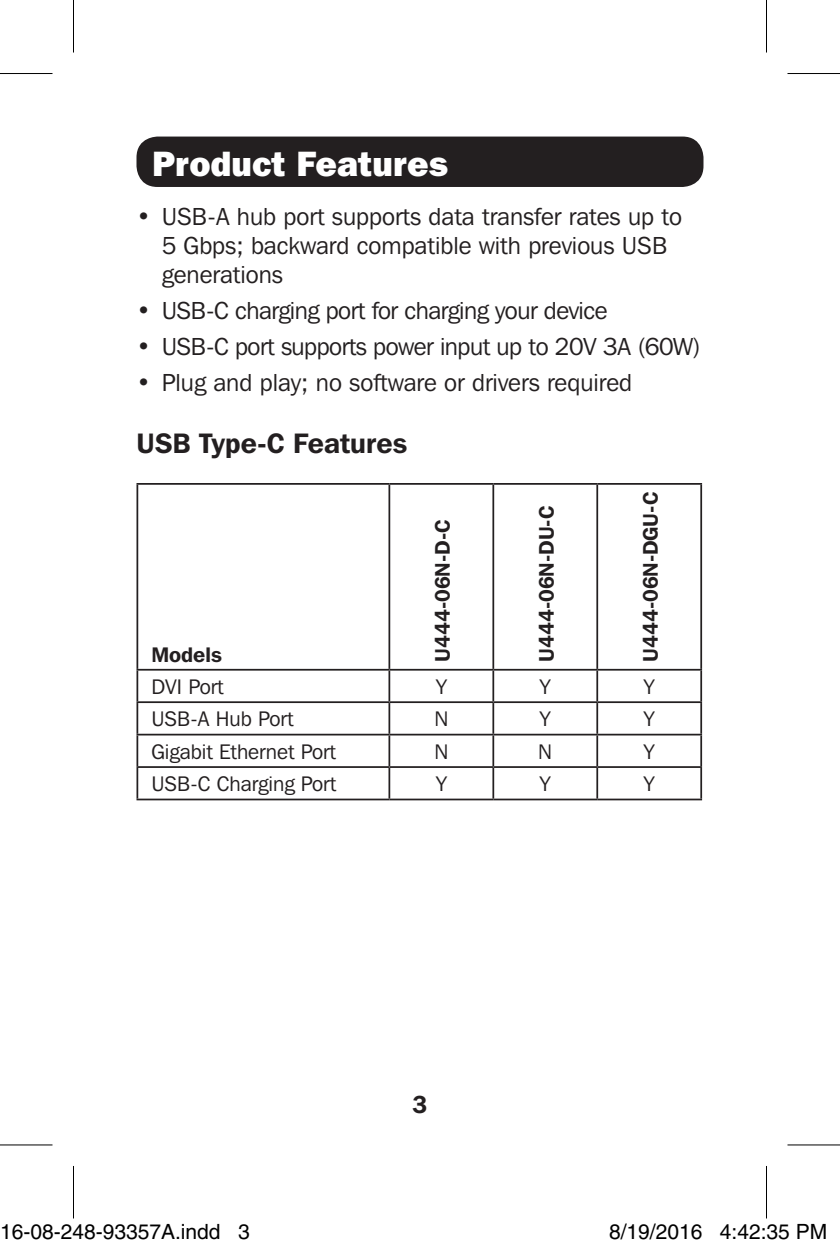
<style>
.page{position:relative;width:840px;height:1250px;background:#fff}
.page>*{position:absolute;margin:0;border:0;box-sizing:border-box;transform-origin:0 0}
.t1{font:800 35px "Franklin Gothic IT Cby BT";color:#fff}
.t2{font:600 28px "Franklin Gothic IT Cby BT";color:#231f20}
.t3{font:24.5px/29.4px "Franklin Gothic IT Cby BT";color:#231f20}
.t4{font:24.5px "Franklin Gothic IT Cby BT";letter-spacing:-.02em;color:#231f20}
.t5{font:600 24.5px "Franklin Gothic IT Cby BT";color:#231f20}
.t6{font:21px "Franklin Gothic IT Cby BT";color:#231f20}
.t7{font:600 21px "Franklin Gothic IT Cby BT";color:#231f20}
.t8{font:21px "Helvetica";color:#000}
</style>
<div class="page">
<div style="left:136px;top:136px;width:568px;height:51px;background:#231f20;border-radius:21px"></div>
<hr style="left:136px;top:483px;width:253px;height:2px;background:#231f20">
<hr style="left:136px;top:485px;width:2px;height:184px;background:#231f20">
<hr style="left:389px;top:483px;width:104px;height:2px;background:#231f20">
<hr style="left:388px;top:485px;width:2px;height:184px;background:#231f20">
<hr style="left:493px;top:483px;width:104px;height:2px;background:#231f20">
<hr style="left:492px;top:485px;width:2px;height:184px;background:#231f20">
<hr style="left:597px;top:483px;width:105px;height:2px;background:#231f20">
<hr style="left:596px;top:485px;width:2px;height:184px;background:#231f20">
<hr style="left:700px;top:485px;width:2px;height:184px;background:#231f20">
<hr style="left:136px;top:669px;width:253px;height:1px;background:#231f20">
<hr style="left:136px;top:670px;width:2px;height:31px;background:#231f20">
<hr style="left:389px;top:669px;width:104px;height:1px;background:#231f20">
<hr style="left:388px;top:670px;width:2px;height:31px;background:#231f20">
<hr style="left:493px;top:669px;width:104px;height:1px;background:#231f20">
<hr style="left:492px;top:670px;width:2px;height:31px;background:#231f20">
<hr style="left:597px;top:669px;width:105px;height:1px;background:#231f20">
<hr style="left:596px;top:670px;width:2px;height:31px;background:#231f20">
<hr style="left:700px;top:670px;width:2px;height:31px;background:#231f20">
<hr style="left:136px;top:701px;width:253px;height:2px;background:#231f20">
<hr style="left:136px;top:703px;width:2px;height:30px;background:#231f20">
<hr style="left:389px;top:701px;width:104px;height:2px;background:#231f20">
<hr style="left:388px;top:703px;width:2px;height:30px;background:#231f20">
<hr style="left:493px;top:701px;width:104px;height:2px;background:#231f20">
<hr style="left:492px;top:703px;width:2px;height:30px;background:#231f20">
<hr style="left:597px;top:701px;width:105px;height:2px;background:#231f20">
<hr style="left:596px;top:703px;width:2px;height:30px;background:#231f20">
<hr style="left:700px;top:703px;width:2px;height:30px;background:#231f20">
<hr style="left:136px;top:733px;width:253px;height:2px;background:#231f20">
<hr style="left:136px;top:735px;width:2px;height:31px;background:#231f20">
<hr style="left:389px;top:733px;width:104px;height:2px;background:#231f20">
<hr style="left:388px;top:735px;width:2px;height:31px;background:#231f20">
<hr style="left:493px;top:733px;width:104px;height:2px;background:#231f20">
<hr style="left:492px;top:735px;width:2px;height:31px;background:#231f20">
<hr style="left:597px;top:733px;width:105px;height:2px;background:#231f20">
<hr style="left:596px;top:735px;width:2px;height:31px;background:#231f20">
<hr style="left:700px;top:735px;width:2px;height:31px;background:#231f20">
<hr style="left:136px;top:766px;width:253px;height:2px;background:#231f20">
<hr style="left:136px;top:768px;width:2px;height:30px;background:#231f20">
<hr style="left:389px;top:766px;width:104px;height:2px;background:#231f20">
<hr style="left:388px;top:768px;width:2px;height:30px;background:#231f20">
<hr style="left:493px;top:766px;width:104px;height:2px;background:#231f20">
<hr style="left:492px;top:768px;width:2px;height:30px;background:#231f20">
<hr style="left:597px;top:766px;width:105px;height:2px;background:#231f20">
<hr style="left:596px;top:768px;width:2px;height:30px;background:#231f20">
<hr style="left:700px;top:768px;width:2px;height:30px;background:#231f20">
<hr style="left:136px;top:798px;width:253px;height:2px;background:#231f20">
<hr style="left:389px;top:798px;width:104px;height:2px;background:#231f20">
<hr style="left:493px;top:798px;width:104px;height:2px;background:#231f20">
<hr style="left:597px;top:798px;width:105px;height:2px;background:#231f20">
<svg style="left:0;top:1145px;width:52px;height:1px"></svg>
<svg style="left:788px;top:1145px;width:52px;height:1px"></svg>
<hr style="left:0;top:73px;width:52px;height:1px;background:#000">
<hr style="left:788px;top:73px;width:52px;height:1px;background:#000">
<hr style="left:0;top:1144px;width:52px;height:1px;background:#000">
<hr style="left:788px;top:1144px;width:52px;height:1px;background:#000">
<hr style="left:73px;top:0;width:1px;height:52px;background:#000">
<hr style="left:73px;top:1166px;width:1px;height:52px;background:#000">
<hr style="left:766px;top:0;width:1px;height:52px;background:#000">
<hr style="left:766px;top:1166px;width:1px;height:52px;background:#000">
<div style="left:32px;top:1225px;width:8px;height:13px;border:1px solid #fff;border-radius:50%"></div>
<div style="left:30px;top:1224px;width:12px;height:16px;border:1px solid #fff;border-radius:50%"></div>
<div style="left:669px;top:1225px;width:8px;height:13px;border:1px solid #fff;border-radius:50%"></div>
<div style="left:667px;top:1224px;width:12px;height:16px;border:1px solid #fff;border-radius:50%"></div>
<p class="t1" style="left:152px;top:141px;width:298px">Product Features</p>
<p class="t3" style="left:162px;top:201px;width:522px;text-indent:-25px">• USB-A hub port supports data transfer rates up to<br>5 Gbps; backward compatible with previous USB generations</p>
<p class="t4" style="left:136px;top:295px;width:473px">• USB-C charging port for charging your device</p>
<p class="t4" style="left:136px;top:331px;width:566px">• USB-C port supports power input up to 20V 3A (60W)</p>
<p class="t3" style="left:136px;top:367px;width:497px">• Plug and play; no software or drivers required</p>
<p class="t2" style="left:136px;top:426px;width:272px">USB Type-C Features</p>
<p class="t7" style="left:151px;top:641px;width:72px">Models</p>
<p class="t7" style="left:429px;top:661px;width:144px;rotate:-90deg">U444-06N-D-C</p>
<p class="t7" style="left:533px;top:661px;width:157px;rotate:-90deg">U444-06N-DU-C</p>
<p class="t7" style="left:637px;top:661px;width:171px;rotate:-90deg">U444-06N-DGU-C</p>
<p class="t6" style="left:151px;top:673px;width:74px">DVI Port</p>
<p class="t6" style="left:436px;top:673px;width:12px">Y</p>
<p class="t6" style="left:540px;top:673px;width:12px">Y</p>
<p class="t6" style="left:644px;top:673px;width:12px">Y</p>
<p class="t6" style="left:151px;top:706px;width:144px">USB-A Hub Port</p>
<p class="t6" style="left:434px;top:706px;width:16px">N</p>
<p class="t6" style="left:540px;top:706px;width:12px">Y</p>
<p class="t6" style="left:644px;top:706px;width:12px">Y</p>
<p class="t6" style="left:151px;top:738px;width:186px">Gigabit Ethernet Port</p>
<p class="t6" style="left:434px;top:738px;width:16px">N</p>
<p class="t6" style="left:538px;top:738px;width:16px">N</p>
<p class="t6" style="left:644px;top:738px;width:12px">Y</p>
<p class="t6" style="left:151px;top:771px;width:186px">USB-C Charging Port</p>
<p class="t6" style="left:436px;top:771px;width:12px">Y</p>
<p class="t6" style="left:540px;top:771px;width:12px">Y</p>
<p class="t6" style="left:644px;top:771px;width:12px">Y</p>
<p class="t5" style="left:413px;top:1089px;width:16px">3</p>
<p class="t8" style="left:0;top:1219px;width:251px">16-08-248-93357A.indd 3</p>
<p class="t8" style="left:609px;top:1219px;width:220px">8/19/2016 4:42:35 PM</p>
</div>
